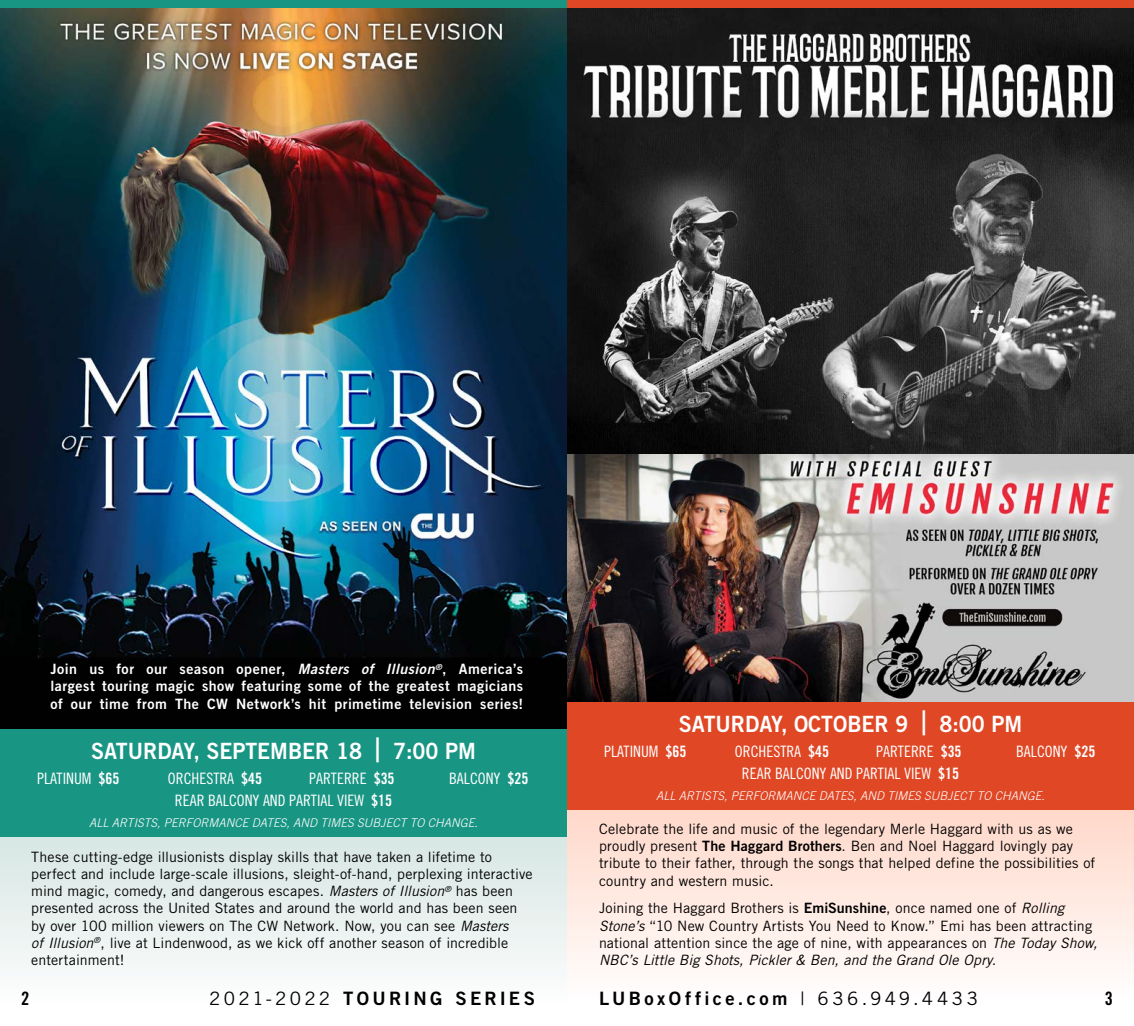
<style>
.page{position:relative;width:1134px;height:1026px;background:#fff}
.page>*{position:absolute;margin:0;border:0;box-sizing:border-box;transform-origin:0 0}
.t1{font:22.5px "Trade Gothic Bold Two";color:#fff;scale:.95 1}
.t2{font:18.45px "Trade Gothic Bold Two";letter-spacing:.18em;color:#000}
.t3{font:18.45px "Trade Gothic Bold Cond Twenty";color:#000}
.t4{font:15.75px "Trade Gothic Cond Eighteen";color:#fff}
.t5{font:14.25px/17.1px "Trade Gothic";letter-spacing:.01em;color:#000}
.t6{font:14.25px/17.1px "Trade Gothic Bold Two";letter-spacing:.035em;color:#fff;text-align:justify}
.t7{font:italic 300 12px "Trade Gothic";color:#fff}
.s1{font-style:italic}
.s2{font-size:33.6px}
.s3{font-family:"Trade Gothic Bold Cond Twenty"}
.s4{font-family:"Trade Gothic Bold Two"}
.s5{font-family:"Trade Gothic"}
</style>
<div class="page">
<svg style="left:567px;top:810px;width:567px;height:155px;background:#ffe7de"></svg>
<svg style="left:0;top:837px;width:567px;height:131px"></svg>
<img style="left:0;top:8px;width:567px;height:721px">
<img style="left:567px;top:8px;width:567px;height:694px">
<div style="left:0;top:0;width:567px;height:8px;background:#199584"></div>
<div style="left:567px;top:0;width:567px;height:8px;background:#df4725"></div>
<div style="left:0;top:729px;width:567px;height:108px;background:#199584"></div>
<div style="left:567px;top:702px;width:567px;height:108px;background:#df4725"></div>
<p class="t6" style="left:50px;top:661px;width:474px">Join us for our season opener, <span class="s1">Masters of Illusion</span><sup>®</sup>, America’s largest touring magic show featuring some of the greatest magicians of our time from The CW Network’s hit primetime television series!</p>
<p class="t1" style="left:91px;top:737px;width:407px">SATURDAY, SEPTEMBER 18 <span class="s2">|</span> 7:00 PM</p>
<p class="t4" style="left:37px;top:769px;width:84px">PLATINUM <span class="s3">$65</span></p>
<p class="t4" style="left:168px;top:769px;width:96px">ORCHESTRA <span class="s3">$45</span></p>
<p class="t4" style="left:309px;top:769px;width:87px">PARTERRE <span class="s3">$35</span></p>
<p class="t4" style="left:449px;top:769px;width:81px">BALCONY <span class="s3">$25</span></p>
<p class="t4" style="left:175px;top:791px;width:219px">REAR BALCONY AND PARTIAL VIEW <span class="s3">$15</span></p>
<p class="t7" style="left:89px;top:815px;width:390px">ALL ARTISTS, PERFORMANCE DATES, AND TIMES SUBJECT TO CHANGE.</p>
<p class="t5" style="left:31px;top:848px;width:503px">These cutting-edge illusionists display skills that have taken a lifetime to perfect and include large-scale illusions, sleight-of-hand, perplexing interactive mind magic, comedy, and dangerous escapes. <span class="s1">Masters of Illusion</span><sup>®</sup> has been presented across the United States and around the world and has been seen by over 100 million viewers on The CW Network. Now, you can see <span class="s1">Masters<br>of Illusion</span><sup>®</sup>, live at Lindenwood, as we kick off another season of incredible entertainment!</p>
<p class="t1" style="left:679px;top:710px;width:363px">SATURDAY, OCTOBER 9 <span class="s2">|</span> 8:00 PM</p>
<p class="t4" style="left:604px;top:742px;width:84px">PLATINUM <span class="s3">$65</span></p>
<p class="t4" style="left:735px;top:742px;width:96px">ORCHESTRA <span class="s3">$45</span></p>
<p class="t4" style="left:876px;top:742px;width:87px">PARTERRE <span class="s3">$35</span></p>
<p class="t4" style="left:1016px;top:742px;width:81px">BALCONY <span class="s3">$25</span></p>
<p class="t4" style="left:742px;top:764px;width:219px">REAR BALCONY AND PARTIAL VIEW <span class="s3">$15</span></p>
<p class="t7" style="left:656px;top:788px;width:390px">ALL ARTISTS, PERFORMANCE DATES, AND TIMES SUBJECT TO CHANGE.</p>
<p class="t5" style="left:599px;top:820px;width:498px">Celebrate the life and music of the legendary Merle Haggard with us as we proudly present <span class="s4">The Haggard Brothers</span>. Ben and Noel Haggard lovingly pay tribute to their father, through the songs that helped define the possibilities of country and western music.</p>
<p class="t5" style="left:599px;top:900px;width:500px">Joining the Haggard Brothers is <span class="s4">EmiSunshine</span>, once named one of <span class="s1">Rolling Stone’s</span> “10 New Country Artists You Need to Know.” Emi has been attracting national attention since the age of nine, with appearances on <span class="s1">The Today Show, NBC’s Little Big Shots, Pickler &amp; Ben, and the Grand Ole Opry.</span></p>
<p class="t3" style="left:21px;top:988px;width:10px">2</p>
<p class="t2" style="left:209px;top:987px;width:327px"><span class="s5">2021-2022</span> TOURING SERIES</p>
<p class="t2" style="left:599px;top:987px;width:381px">LUBoxOffice.com <span class="s5">| 636.949.4433</span></p>
<p class="t3" style="left:1105px;top:988px;width:10px">3</p>
</div>
